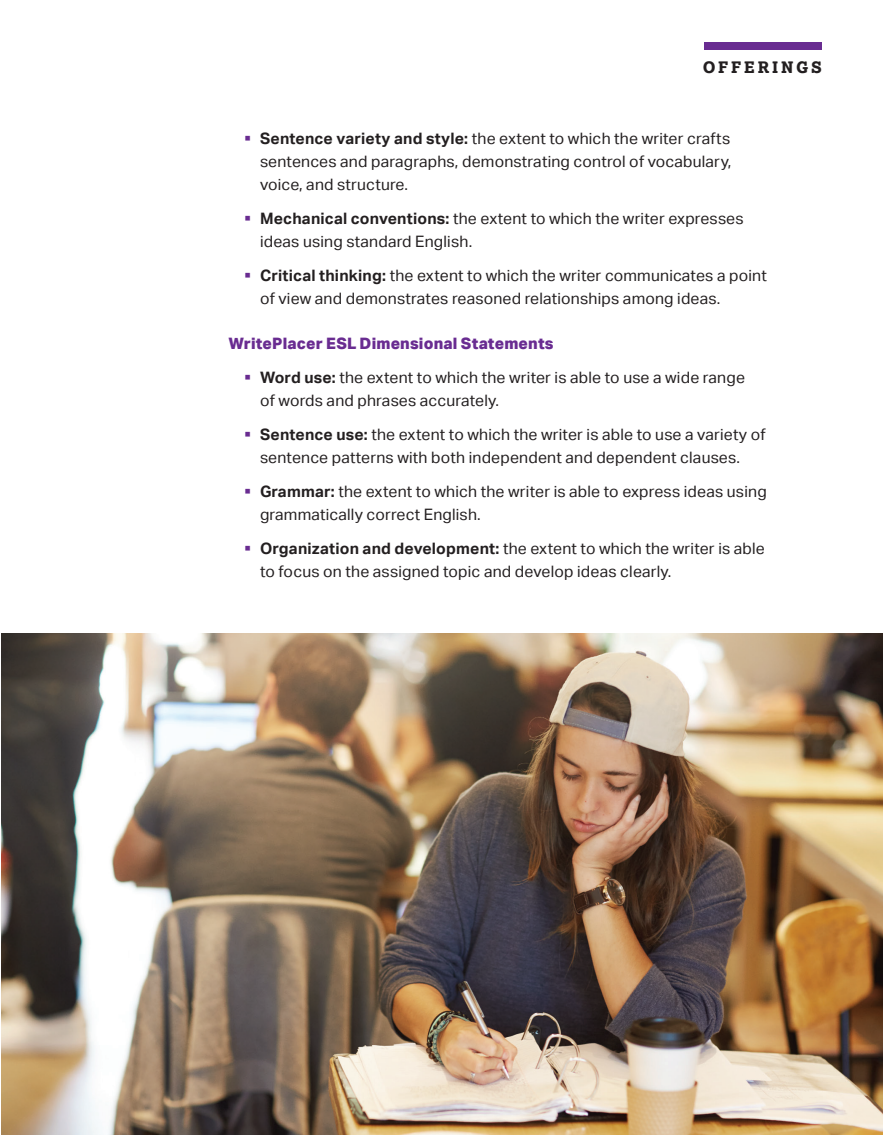
<style>
.page{position:relative;width:883px;height:1135px;background:#fff}
.page>*{position:absolute;margin:0;border:0;box-sizing:border-box;transform-origin:0 0}
.t1{font:15.75px/22.8px "Aktiv Grotesk";letter-spacing:.015em;color:#231f20}
.t2{font:800 15.75px "Aktiv Grotesk";letter-spacing:.01em;color:#692c91}
.t3{font:800 15.75px "Lexia";letter-spacing:.18em;color:#231f20}
.s1{color:#692c91}
.s2{font-weight:700}
</style>
<div class="page">
<div style="left:703px;top:43px;width:118px;height:7px;background:#692c91"></div>
<img style="left:1px;top:633px;width:881px;height:501px">
<p class="t3" style="left:702px;top:57px;width:120px">OFFERINGS</p>
<p class="t1" style="left:260px;top:127px;width:472px;text-align:justify;text-indent:-16px"><span class="s1">▪</span> <span class="s2">Sentence variety and style:</span> the extent to which the writer crafts sentences and paragraphs, demonstrating control of vocabulary, voice, and structure.</p>
<p class="t1" style="left:260px;top:207px;width:485px;text-indent:-16px"><span class="s1">▪</span> <span class="s2">Mechanical conventions:</span> the extent to which the writer expresses ideas using standard English.</p>
<p class="t1" style="left:260px;top:264px;width:508px;text-indent:-16px"><span class="s1">▪</span> <span class="s2">Critical thinking:</span> the extent to which the writer communicates a point of view and demonstrates reasoned relationships among ideas.</p>
<p class="t2" style="left:228px;top:333px;width:326px">WritePlacer ESL Dimensional Statements</p>
<p class="t1" style="left:260px;top:366px;width:486px;text-indent:-16px"><span class="s1">▪</span> <span class="s2">Word use:</span> the extent to which the writer is able to use a wide range of words and phrases accurately.</p>
<p class="t1" style="left:260px;top:423px;width:507px;text-indent:-16px"><span class="s1">▪</span> <span class="s2">Sentence use:</span> the extent to which the writer is able to use a variety of sentence patterns with both independent and dependent clauses.</p>
<p class="t1" style="left:260px;top:480px;width:508px;text-indent:-16px"><span class="s1">▪</span> <span class="s2">Grammar:</span> the extent to which the writer is able to express ideas using grammatically correct English.</p>
<p class="t1" style="left:260px;top:537px;width:506px;text-indent:-16px"><span class="s1">▪</span> <span class="s2">Organization and development:</span> the extent to which the writer is able to focus on the assigned topic and develop ideas clearly.</p>
</div>
